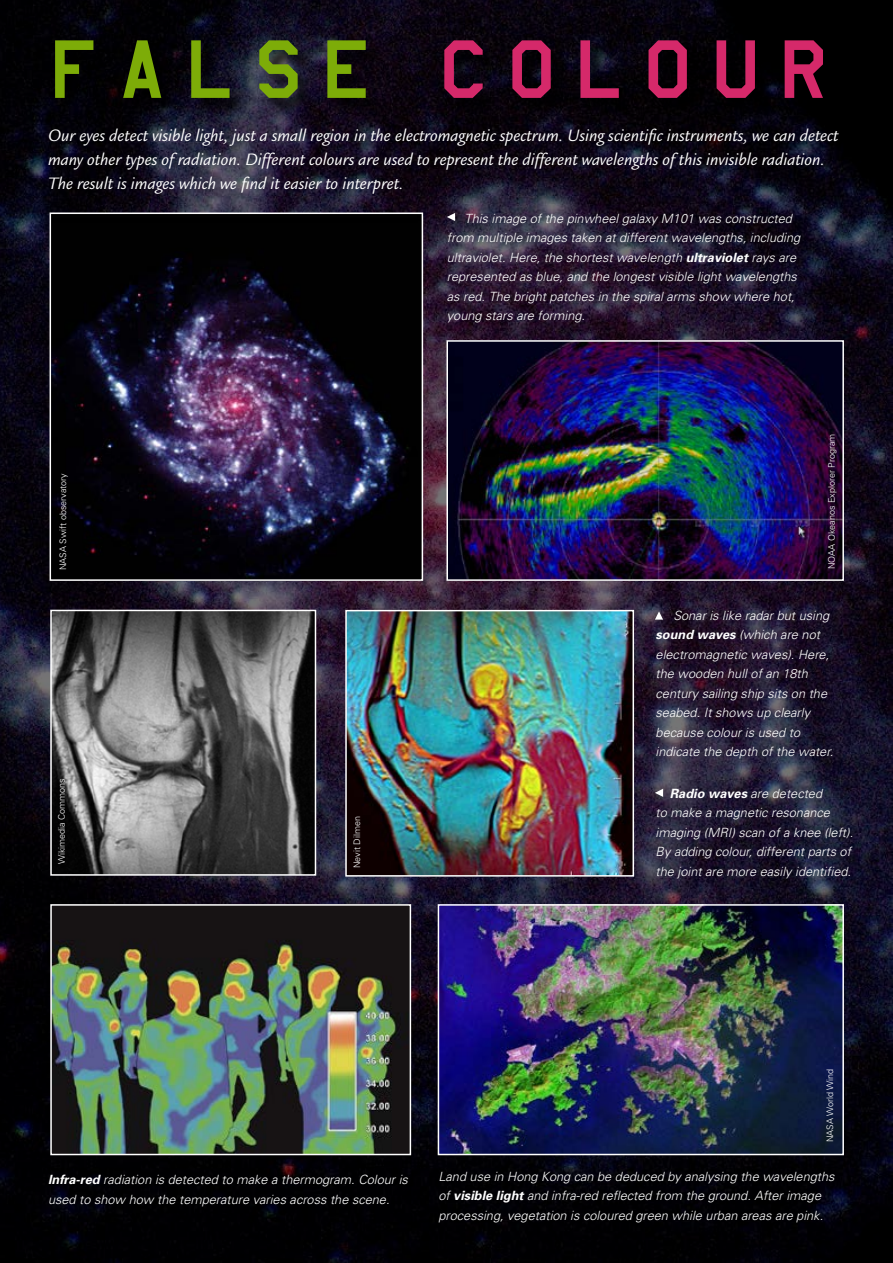
<style>
.page{position:relative;width:893px;height:1263px;background:#fff}
.page>*{position:absolute;margin:0;border:0;box-sizing:border-box;transform-origin:0 0}
.t1{font:95.85px "Amarillo USAF";letter-spacing:.21em;color:#d5296a}
.t2{font:italic 18px/24px "Legacy Sans";color:#fff}
.t3{font:italic 300 12.75px/19.5px "Univers";color:#fff}
.t4{font:300 9px "Univers";color:#fff}
.s1{color:#7dac08}
.s2{font-weight:700}
</style>
<div class="page">
<img style="left:0;top:0;width:893px;height:1263px">
<div style="left:57px;top:42px;width:785px;height:74px;background:#000;opacity:.75"></div>
<img style="left:53px;top:215px;width:367px;height:363px">
<div style="left:50px;top:212px;width:373px;height:369px;border:2px solid #fff"></div>
<img style="left:53px;top:907px;width:355px;height:245px">
<div style="left:50px;top:904px;width:361px;height:251px;border:2px solid #fff"></div>
<img style="left:348px;top:613px;width:283px;height:261px">
<div style="left:345px;top:610px;width:289px;height:267px;border:2px solid #fff"></div>
<img style="left:53px;top:613px;width:260px;height:260px">
<div style="left:50px;top:610px;width:266px;height:266px;border:2px solid #fff"></div>
<img style="left:441px;top:907px;width:400px;height:245px">
<div style="left:438px;top:904px;width:406px;height:251px;border:2px solid #fff"></div>
<img style="left:449px;top:343px;width:392px;height:235px">
<div style="left:446px;top:340px;width:398px;height:241px;border:2px solid #fff"></div>
<svg style="left:447px;top:213px;width:8px;height:8px"></svg>
<svg style="left:655px;top:611px;width:8px;height:9px"></svg>
<svg style="left:655px;top:789px;width:8px;height:8px"></svg>
<h1 class="t1" style="left:50px;top:21px;width:779px"><span class="s1">FALSE</span> COLOUR</h1>
<p class="t2" style="left:48px;top:124px;width:792px">Our eyes detect visible light, just a small region in the electromagnetic spectrum. Using scientific instruments, we can detect many other types of radiation. Different colours are used to represent the different wavelengths of this invisible radiation.<br>The result is images which we find it easier to interpret.</p>
<p class="t4" style="left:58px;top:570px;width:99px;rotate:-90deg">NASA Swift observatory</p>
<p class="t4" style="left:56px;top:864px;width:88px;rotate:-90deg">Wikimedia Commons</p>
<p class="t4" style="left:352px;top:868px;width:54px;rotate:-90deg">Nevit Dilmen</p>
<p class="t3" style="left:447px;top:208px;width:355px;text-indent:18px">This image of the pinwheel galaxy M101 was constructed from multiple images taken at different wavelengths, including ultraviolet. Here, the shortest wavelength <span class="s2">ultraviolet</span> rays are represented as blue, and the longest visible light wavelengths as red. The bright patches in the spiral arms show where hot, young stars are forming.</p>
<p class="t4" style="left:826px;top:569px;width:137px;rotate:-90deg">NOAA Okeanos Explorer Program</p>
<p class="t3" style="left:656px;top:605px;width:179px;text-indent:18px">Sonar is like radar but using <span class="s2">sound waves</span> (which are not electromagnetic waves). Here, the wooden hull of an 18th century sailing ship sits on the seabed. It shows up clearly because colour is used to indicate the depth of the water.</p>
<p class="t3" style="left:656px;top:783px;width:199px;text-indent:14px"><span class="s2">Radio waves</span> are detected<br>to make a magnetic resonance imaging (MRI) scan of a knee (left).<br>By adding colour, different parts of the joint are more easily identified.</p>
<p class="t3" style="left:48px;top:1169px;width:361px"><span class="s2">Infra-red</span> radiation is detected to make a thermogram. Colour is used to show how the temperature varies across the scene.</p>
<p class="t4" style="left:824px;top:1142px;width:75px;rotate:-90deg">NASA World Wind</p>
<p class="t3" style="left:438px;top:1166px;width:398px">Land use in Hong Kong can be deduced by analysing the wavelengths of <span class="s2">visible light</span> and infra-red reflected from the ground. After image processing, vegetation is coloured green while urban areas are pink.</p>
</div>
